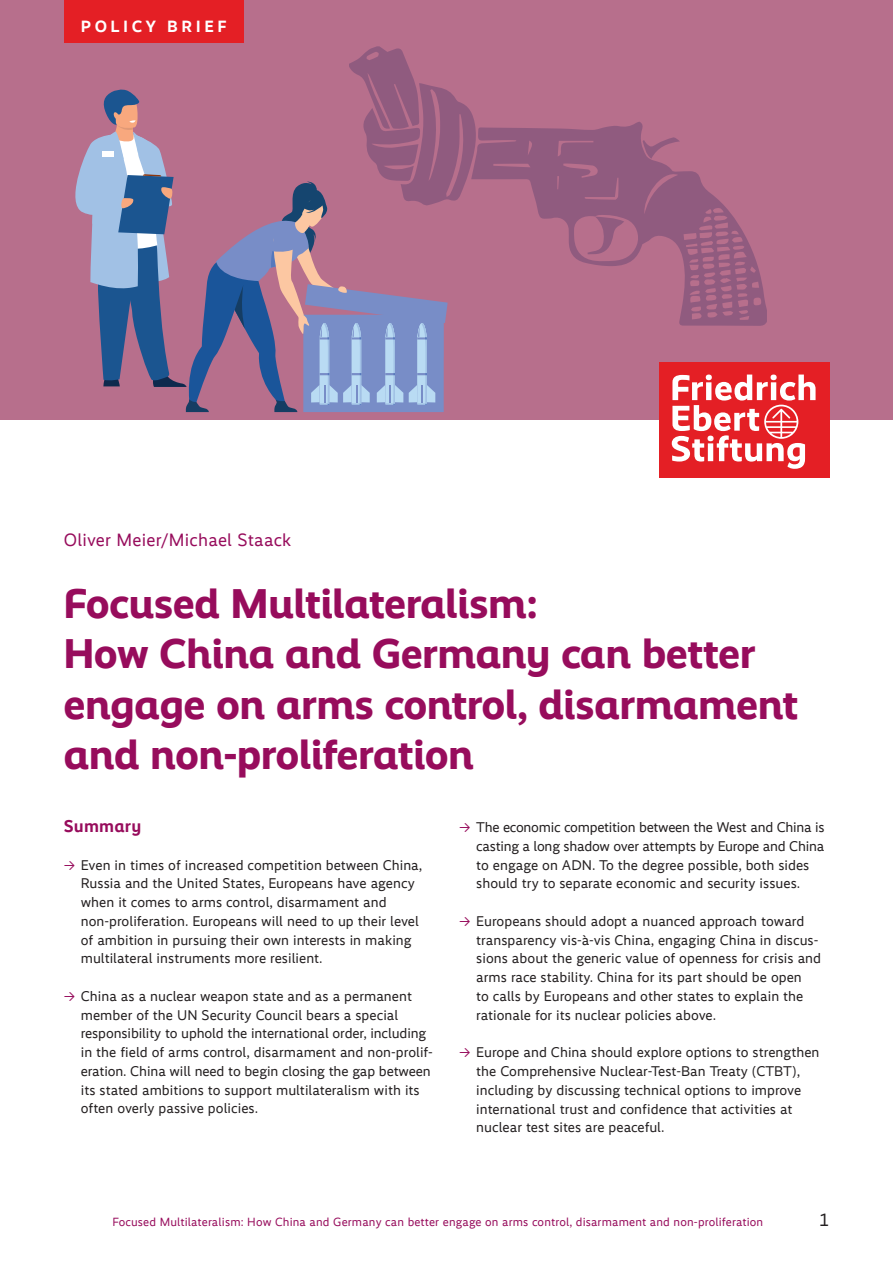
<style>
.page{position:relative;width:893px;height:1263px;background:#fff}
.page>*{position:absolute;margin:0;border:0;box-sizing:border-box;transform-origin:0 0}
.t1{font:42px/50.4px "Ebert Headline";color:#970c5c}
.t2{font:18px "Ebert";letter-spacing:.01em;color:#970c5c}
.t3{font:18px "Ebert";color:#231f20}
.t4{font:700 17.25px "Ebert";letter-spacing:.01em;color:#970c5c}
.t5{font:700 16.5px "Ebert";letter-spacing:.21em;color:#fff}
.t6{font:14.25px/18.8px "Ebert";color:#231f20}
.t7{font:14.25px/18.8px "Ebert";letter-spacing:-.02em;color:#231f20}
.t8{font:12px "Ebert";letter-spacing:.01em;color:#970c5c}
.s1{color:#970c5c}
</style>
<div class="page">
<div style="left:0;top:0;width:893px;height:420px;background:#b76f8c"></div>
<div style="left:659px;top:362px;width:170px;height:115px;background:#e41f25"></div>
<svg style="left:672px;top:375px;width:143px;height:94px"></svg>
<svg style="left:349px;top:46px;width:418px;height:280px"></svg>
<svg style="left:75px;top:88px;width:373px;height:324px"></svg>
<div style="left:64px;top:0;width:180px;height:43px;background:#e41f25"></div>
<p class="t5" style="left:81px;top:17px;width:147px">POLICY BRIEF</p>
<p class="t2" style="left:64px;top:530px;width:229px">Oliver Meier/Michael Staack</p>
<h1 class="t1" style="left:64px;top:578px;width:736px">Focused Multilateralism:<br>How China and Germany can better engage on arms control, disarmament and non-proliferation</h1>
<p class="t4" style="left:64px;top:816px;width:79px">Summary</p>
<p class="t6" style="left:81px;top:855px;width:343px;text-indent:-17px"><span class="s1">→</span> Even in times of increased competition between China, Russia and the United States, Europeans have agency when it comes to arms control, disarmament and non-proliferation. Europeans will need to up their level of ambition in pursuing their own interests in making multilateral instruments more resilient.</p>
<p class="t6" style="left:81px;top:987px;width:354px;text-indent:-17px"><span class="s1">→</span> China as a nuclear weapon state and as a permanent member of the UN Security Council bears a special responsibility to uphold the international order, including in the field of arms control, disarmament and non-prolif&shy;eration. China will need to begin closing the gap between its stated ambitions to support multilateralism with its often overly passive policies.</p>
<p class="t7" style="left:476px;top:818px;width:350px;text-indent:-17px"><span class="s1">→</span> The economic competition between the West and China is casting a long shadow over attempts by Europe and China to engage on ADN. To the degree possible, both sides should try to separate economic and security issues.</p>
<p class="t6" style="left:476px;top:912px;width:346px;text-indent:-17px"><span class="s1">→</span> Europeans should adopt a nuanced approach toward transparency vis-à-vis China, engaging China in discus&shy;sions about the generic value of openness for crisis and arms race stability. China for its part should be open<br>to calls by Europeans and other states to explain the rationale for its nuclear policies above.</p>
<p class="t6" style="left:476px;top:1043px;width:345px;text-indent:-17px"><span class="s1">→</span> Europe and China should explore options to strengthen the Comprehensive Nuclear-Test-Ban Treaty (CTBT), including by discussing technical options to improve international trust and confidence that activities at nuclear test sites are peaceful.</p>
<p class="t8" style="left:112px;top:1215px;width:652px">Focused Multilateralism: How China and Germany can better engage on arms control, disarmament and non-proliferation</p>
<p class="t3" style="left:819px;top:1209px;width:11px">1</p>
</div>
